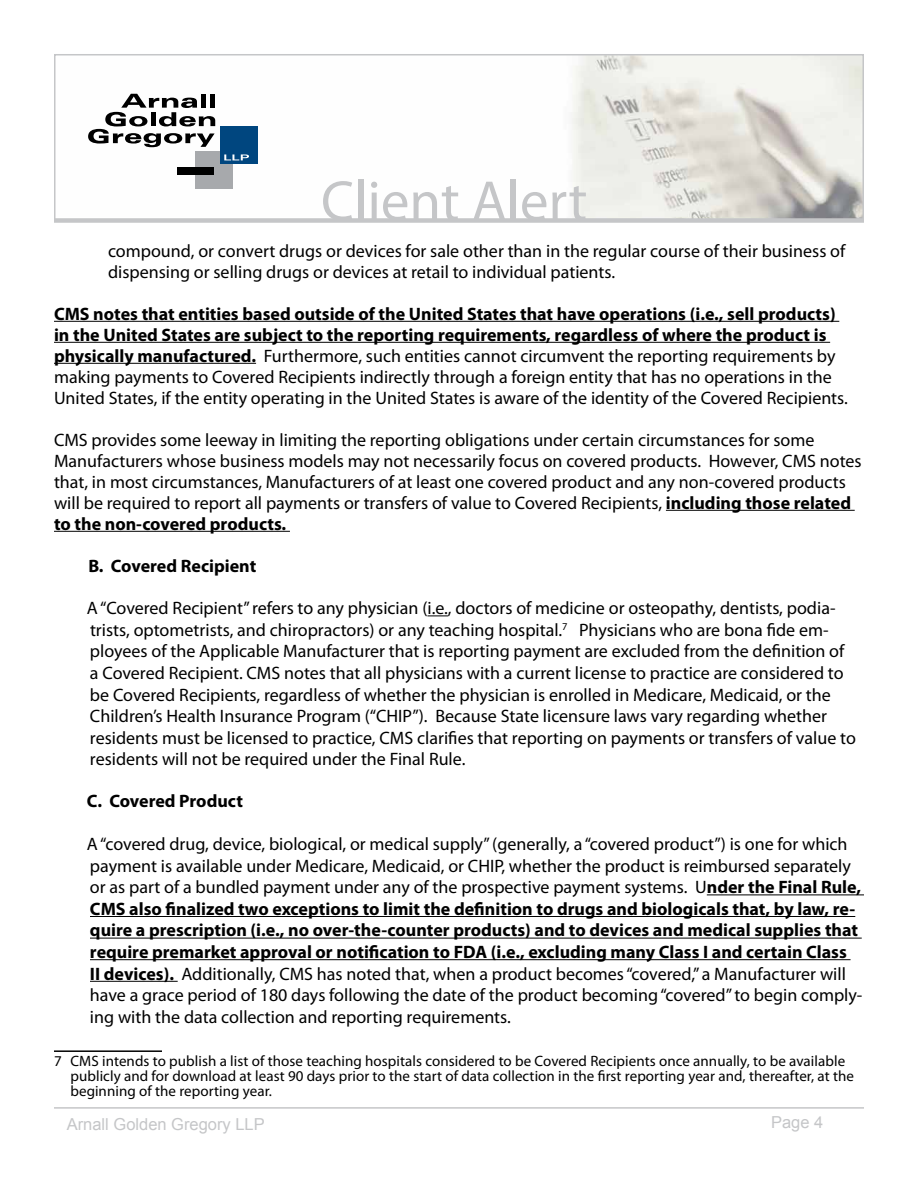
<style>
.page{position:relative;width:918px;height:1188px;background:#fff}
.page>*{position:absolute;margin:0;border:0;box-sizing:border-box;transform-origin:0 0}
.t1{font:57px "Myriad Pro";color:#c5c6c8}
.t2{font:18px/21.6px "Myriad Pro";color:#000}
.t3{font:700 18px "Myriad Pro";color:#000}
.t4{font:16.5px "Arial";color:#c5c6c8}
.t5{font:15px/15px "Myriad Pro";letter-spacing:.005em;color:#000}
.s1{font-weight:700}
</style>
<div class="page">
<hr style="left:54px;top:1107px;width:810px;height:2px;background:#c5c6c8">
<div style="left:54px;top:218px;width:810px;height:5px;background:#d3d4d5"></div>
<svg style="left:54px;top:54px;width:810px;height:168px"></svg>
<hr style="left:54px;top:321px;width:785px;height:1px;background:#000">
<hr style="left:54px;top:342px;width:776px;height:1px;background:#000">
<hr style="left:54px;top:363px;width:202px;height:1px;background:#000">
<hr style="left:666px;top:510px;width:189px;height:1px;background:#000">
<hr style="left:54px;top:531px;width:236px;height:1px;background:#000">
<svg style="left:427px;top:615px;width:21px;height:1px"></svg>
<hr style="left:707px;top:894px;width:157px;height:1px;background:#000">
<hr style="left:90px;top:916px;width:765px;height:1px;background:#000">
<hr style="left:90px;top:938px;width:772px;height:1px;background:#000">
<hr style="left:90px;top:959px;width:761px;height:1px;background:#000">
<hr style="left:90px;top:981px;width:88px;height:1px;background:#000">
<hr style="left:54px;top:1050px;width:108px;height:2px;background:#000">
<h1 class="t1" style="left:321px;top:166px;width:268px">Client Alert</h1>
<p class="t2" style="left:108px;top:240px;width:739px;line-height:21px">compound, or convert drugs or devices for sale other than in the regular course of their business of dispensing or selling drugs or devices at retail to individual patients.</p>
<p class="t2" style="left:54px;top:303px;width:795px;line-height:21px"><span class="s1">CMS notes that entities based outside of the United States that have operations (i.e., sell products) in the United States are subject to the reporting requirements, regardless of where the product is physically manufactured.</span> Furthermore, such entities cannot circumvent the reporting requirements by making payments to Covered Recipients indirectly through a foreign entity that has no operations in the United States, if the entity operating in the United States is aware of the identity of the Covered Recipients.</p>
<p class="t2" style="left:54px;top:429px;width:809px;line-height:21px">CMS provides some leeway in limiting the reporting obligations under certain circumstances for some Manufacturers whose business models may not necessarily focus on covered products. However, CMS notes that, in most circumstances, Manufacturers of at least one covered product and any non-covered products will be required to report all payments or transfers of value to Covered Recipients, <span class="s1">including those related to the non-covered products.</span></p>
<p class="t3" style="left:88px;top:554px;width:169px">B. Covered Recipient</p>
<p class="t2" style="left:87px;top:597px;width:770px">A “Covered Recipient” refers to any physician (i.e., doctors of medicine or osteopathy, dentists, podia&shy;trists, optometrists, and chiropractors) or any teaching hospital.<sup>7</sup> Physicians who are bona fide em&shy;ployees of the Applicable Manufacturer that is reporting payment are excluded from the definition of<br>a Covered Recipient. CMS notes that all physicians with a current license to practice are considered to be Covered Recipients, regardless of whether the physician is enrolled in Medicare, Medicaid, or the Children’s Health Insurance Program (“CHIP”). Because State licensure laws vary regarding whether residents must be licensed to practice, CMS clarifies that reporting on payments or transfers of value to residents will not be required under the Final Rule.</p>
<p class="t3" style="left:87px;top:789px;width:158px">C. Covered Product</p>
<p class="t2" style="left:87px;top:833px;width:777px">A “covered drug, device, biological, or medical supply” (generally, a “covered product”) is one for which payment is available under Medicare, Medicaid, or CHIP, whether the product is reimbursed separately or as part of a bundled payment under any of the prospective payment systems. U<span class="s1">nder the Final Rule, CMS also finalized two exceptions to limit the definition to drugs and biologicals that, by law, re&shy;quire a prescription (i.e., no over-the-counter products) and to devices and medical supplies that require premarket approval or notification to FDA (i.e., excluding many Class I and certain Class<br>II devices).</span> Additionally, CMS has noted that, when a product becomes “covered,” a Manufacturer will have a grace period of 180 days following the date of the product becoming “covered” to begin comply&shy;ing with the data collection and reporting requirements.</p>
<p class="t5" style="left:70px;top:1053px;width:785px;text-indent:-16px">7 CMS intends to publish a list of those teaching hospitals considered to be Covered Recipients once annually, to be available publicly and for download at least 90 days prior to the start of data collection in the first reporting year and, thereafter, at the beginning of the reporting year.</p>
<p class="t4" style="left:67px;top:1114px;width:200px">Arnall Golden Gregory LLP</p>
<p class="t4" style="left:771px;top:1111px;width:54px">Page 4</p>
</div>
